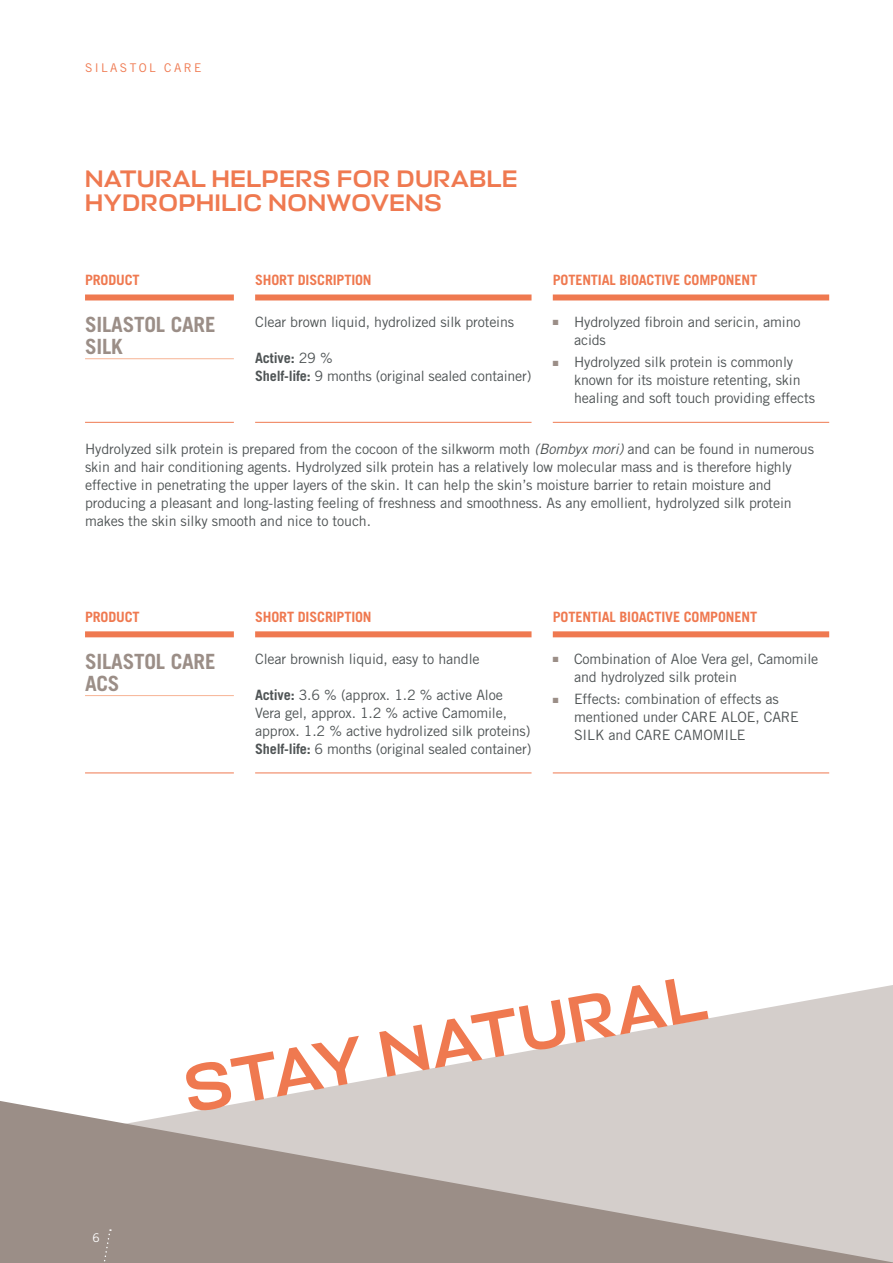
<style>
.page{position:relative;width:893px;height:1263px;background:#fff}
.page>*{position:absolute;margin:0;border:0;box-sizing:border-box;transform-origin:0 0}
.t1{font:500 65.85px "Stapel";color:#ef7950}
.t2{font:500 24px/24px "Stapel";letter-spacing:.03em;color:#ef7950}
.t3{font:700 21px/22.5px "Trade Gothic LT Pro";letter-spacing:-.01em;color:#9b8e87}
.t4{font:14.25px/18px "Trade Gothic LT Pro";letter-spacing:-.01em;color:#4f5455}
.t5{font:700 14.25px "Trade Gothic LT Pro";letter-spacing:-.01em;color:#ef7950}
.t6{font:12px "Trade Gothic LT Pro";letter-spacing:.2em;color:#ef7950}
.t7{font:12px "Trade Gothic LT Pro";color:#fff}
.s1{font-weight:700}
.s2{color:#9b8e87}
.s3{font-style:italic}
</style>
<div class="page">
<svg style="left:252px;top:985px;width:641px;height:116px"></svg>
<svg style="left:0;top:1101px;width:893px;height:162px;background:#b8aea9"></svg>
<svg style="left:102px;top:1229px;width:9px;height:34px"></svg>
<div style="left:553px;top:631px;width:276px;height:6px;background:#ef7950"></div>
<hr style="left:553px;top:772px;width:276px;height:1px;background:#ef7950">
<div style="left:255px;top:631px;width:276px;height:6px;background:#ef7950"></div>
<hr style="left:255px;top:772px;width:276px;height:1px;background:#ef7950">
<div style="left:85px;top:631px;width:149px;height:6px;background:#ef7950"></div>
<hr style="left:85px;top:772px;width:149px;height:1px;background:#ef7950">
<hr style="left:85px;top:695px;width:149px;height:1px;background:#f7b394">
<div style="left:553px;top:294px;width:276px;height:6px;background:#ef7950"></div>
<hr style="left:553px;top:422px;width:276px;height:1px;background:#ef7950">
<div style="left:255px;top:294px;width:276px;height:6px;background:#ef7950"></div>
<hr style="left:255px;top:422px;width:276px;height:1px;background:#ef7950">
<div style="left:85px;top:294px;width:149px;height:6px;background:#ef7950"></div>
<hr style="left:85px;top:422px;width:149px;height:1px;background:#ef7950">
<hr style="left:85px;top:358px;width:149px;height:1px;background:#f7b394">
<p class="t6" style="left:85px;top:61px;width:118px">SILASTOL CARE</p>
<h2 class="t2" style="left:85px;top:167px;width:434px">NATURAL HELPERS FOR DURABLE<br>HYDROPHILIC NONWOVENS</h2>
<p class="t5" style="left:85px;top:271px;width:56px">PRODUCT</p>
<p class="t5" style="left:255px;top:271px;width:118px">SHORT DISCRIPTION</p>
<p class="t5" style="left:553px;top:271px;width:206px">POTENTIAL BIOACTIVE COMPONENT</p>
<h3 class="t3" style="left:85px;top:313px;width:132px">SILASTOL CARE<br>SILK</h3>
<p class="t4" style="left:255px;top:313px;width:261px">Clear brown liquid, hydrolized silk proteins</p>
<p class="t4" style="left:255px;top:349px;width:278px"><span class="s1">Active:</span> 29 %<br><span class="s1">Shelf-life:</span> 9 months (original sealed container)</p>
<p class="t4" style="left:574px;top:313px;width:228px;text-indent:-21px"><span class="s2">■</span> Hydrolyzed fibroin and sericin, amino acids</p>
<p class="t4" style="left:574px;top:353px;width:243px;text-indent:-21px"><span class="s2">■</span> Hydrolyzed silk protein is commonly known for its moisture retenting, skin healing and soft touch providing effects</p>
<p class="t4" style="left:85px;top:440px;width:730px">Hydrolyzed silk protein is prepared from the cocoon of the silkworm moth <span class="s3">(Bombyx mori)</span> and can be found in numerous skin and hair conditioning agents. Hydrolyzed silk protein has a relatively low molecular mass and is therefore highly effective in penetrating the upper layers of the skin. It can help the skin’s moisture barrier to retain moisture and producing a pleasant and long-lasting feeling of freshness and smoothness. As any emollient, hydrolyzed silk protein makes the skin silky smooth and nice to touch.</p>
<p class="t5" style="left:85px;top:608px;width:56px">PRODUCT</p>
<p class="t5" style="left:255px;top:608px;width:118px">SHORT DISCRIPTION</p>
<p class="t5" style="left:553px;top:608px;width:206px">POTENTIAL BIOACTIVE COMPONENT</p>
<h3 class="t3" style="left:85px;top:650px;width:132px">SILASTOL CARE<br>ACS</h3>
<p class="t4" style="left:255px;top:649px;width:226px">Clear brownish liquid, easy to handle</p>
<p class="t4" style="left:255px;top:685px;width:278px"><span class="s1">Active:</span> 3.6 % (approx. 1.2 % active Aloe Vera gel, approx. 1.2 % active Camomile, approx. 1.2 % active hydrolized silk proteins)<br><span class="s1">Shelf-life:</span> 6 months (original sealed container)</p>
<p class="t4" style="left:574px;top:649px;width:246px;text-indent:-21px"><span class="s2">■</span> Combination of Aloe Vera gel, Camomile and hydrolyzed silk protein</p>
<p class="t4" style="left:574px;top:690px;width:226px;text-indent:-21px"><span class="s2">■</span> Effects: combination of effects as mentioned under CARE ALOE, CARE<br>SILK and CARE CAMOMILE</p>
<p class="t7" style="left:92px;top:1230px;width:9px">6</p>
<h1 class="t1" style="left:178px;top:1050px;width:530px;rotate:-10deg">STAY NATURAL</h1>
</div>
